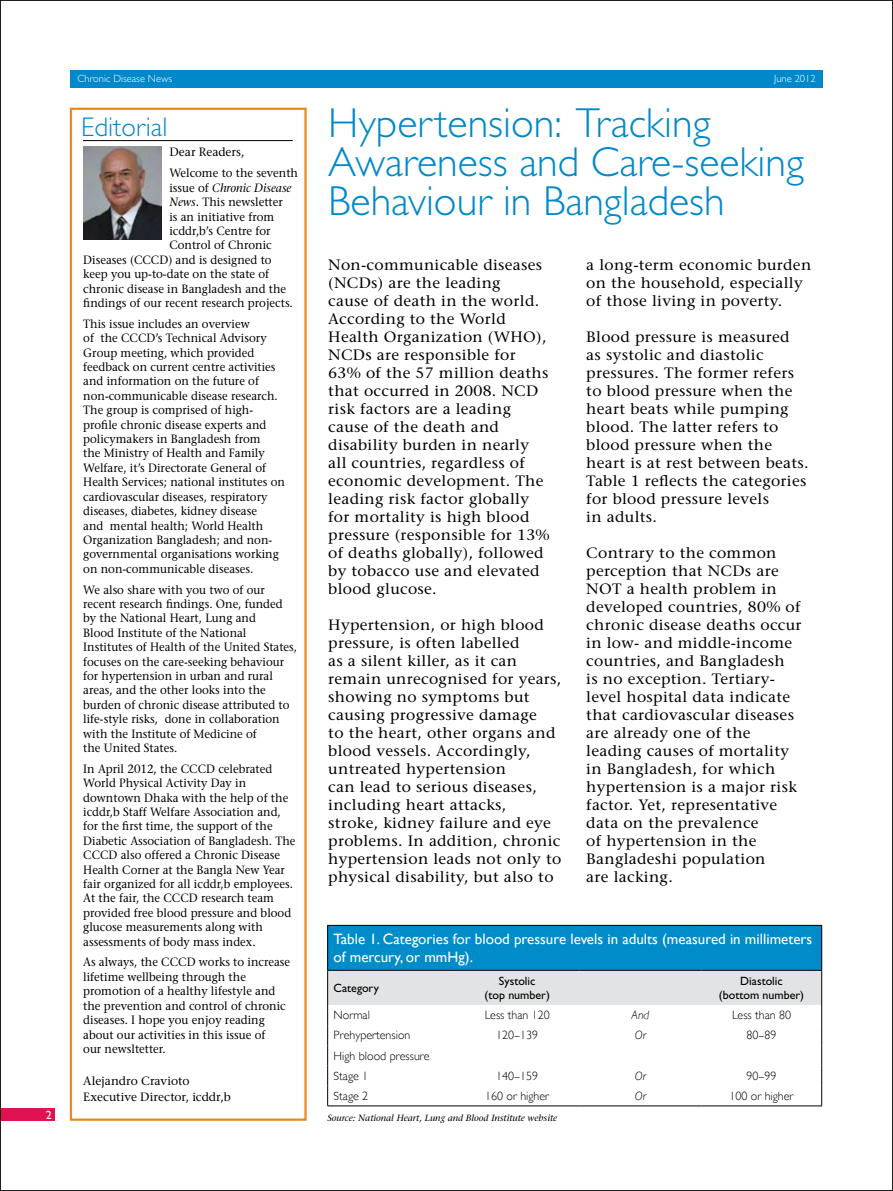
<style>
.page{position:relative;width:893px;height:1191px;background:#fff}
.page>*{position:absolute;margin:0;border:0;box-sizing:border-box;transform-origin:0 0}
.t1{font:300 42px/39px "Gill Sans Std";color:#0088ca}
.t2{font:300 27px "Gill Sans Std";color:#0088ca}
.t3{font:500 15px/18px "Stone Serif Std";letter-spacing:.02em;color:#000;scale:1.04 1}
.t4{font:15px/18px "Gill Sans";color:#fff}
.t5{font:500 12px/14.4px "Stone Serif Std";color:#000;scale:.95 1}
.t6{font:300 12px/20.2px "Gill Sans";color:#000}
.t7{font:500 12px/21.5px "Stone Serif Std";color:#000}
.t8{font:12px/14.4px "Gill Sans Std";color:#000;text-align:center}
.t9{font:italic 500 12px "Stone Serif Std";color:#000;scale:.95 1}
.t10{font:italic 300 12px "Gill Sans";color:#000}
.t11{font:12px "Gill Sans Std";color:#fff}
.t12{font:300 10.5px "Gill Sans Std";color:#fff}
.t13{font:italic 500 9px "Stone Serif Std";color:#000;scale:1.04 1}
.s1{font-style:normal}
.s2{font-style:italic}
</style>
<div class="page">
<div style="left:70px;top:108px;width:237px;height:1012px;border:2px solid #ea8923"></div>
<hr style="left:83px;top:140px;width:210px;height:1px;background:#000">
<img style="left:83px;top:147px;width:78px;height:93px">
<div style="left:328px;top:925px;width:494px;height:45px;background:#008cc9"></div>
<hr style="left:327px;top:925px;width:1px;height:45px;background:#000">
<hr style="left:821px;top:925px;width:1px;height:45px;background:#000">
<svg style="left:327px;top:971px;width:495px;height:134px"></svg>
<hr style="left:327px;top:1105px;width:128px;height:1px;background:#000">
<hr style="left:455px;top:1105px;width:124px;height:1px;background:#000">
<hr style="left:579px;top:1105px;width:122px;height:1px;background:#000">
<hr style="left:701px;top:1105px;width:121px;height:1px;background:#000">
<hr style="left:327px;top:925px;width:128px;height:1px;background:#000">
<hr style="left:455px;top:925px;width:124px;height:1px;background:#000">
<hr style="left:579px;top:925px;width:122px;height:1px;background:#000">
<hr style="left:701px;top:925px;width:121px;height:1px;background:#000">
<hr style="left:327px;top:970px;width:128px;height:1px;background:#000">
<hr style="left:455px;top:970px;width:124px;height:1px;background:#000">
<hr style="left:579px;top:970px;width:122px;height:1px;background:#000">
<hr style="left:701px;top:970px;width:121px;height:1px;background:#000">
<div style="left:71px;top:70px;width:752px;height:17px;background:#0088ca"></div>
<div style="left:0;top:1108px;width:55px;height:12px;background:#e11251"></div>
<p class="t11" style="left:46px;top:1108px;width:8px">2</p>
<p class="t12" style="left:77px;top:73px;width:96px">Chronic Disease News</p>
<p class="t12" style="left:774px;top:73px;width:43px">June 2012</p>
<h2 class="t2" style="left:81px;top:112px;width:88px">Editorial</h2>
<p class="t7" style="left:169px;top:141px;width:130px">Dear Readers,<br>Welcome to the seventh</p>
<p class="t9" style="left:169px;top:181px;width:130px"><span class="s1">issue of</span> Chronic Disease</p>
<p class="t5" style="left:169px;top:195px;width:121px"><span class="s2">News</span>. This newsletter</p>
<p class="t5" style="left:169px;top:209px;width:112px">is an initiative from</p>
<p class="t5" style="left:169px;top:224px;width:108px">icddr,b’s Centre for</p>
<p class="t5" style="left:169px;top:238px;width:109px">Control of Chronic</p>
<p class="t5" style="left:83px;top:252px;width:200px">Diseases (CCCD) and is designed to</p>
<p class="t5" style="left:83px;top:267px;width:197px">keep you up-to-date on the state of</p>
<p class="t5" style="left:83px;top:281px;width:215px">chronic disease in Bangladesh and the</p>
<p class="t5" style="left:83px;top:296px;width:222px">findings of our recent research projects.</p>
<p class="t5" style="left:83px;top:316px;width:214px">This issue includes an overview<br>of the CCCD’s Technical Advisory Group meeting, which provided feedback on current centre activities and information on the future of non-communicable disease research.<br>The group is comprised of high&shy;profile chronic disease experts and policymakers in Bangladesh from<br>the Ministry of Health and Family Welfare, it’s Directorate General of Health Services; national institutes on cardiovascular diseases, respiratory diseases, diabetes, kidney disease<br>and mental health; World Health Organization Bangladesh; and non&shy;governmental organisations working on non-communicable diseases.</p>
<p class="t5" style="left:83px;top:582px;width:227px">We also share with you two of our recent research findings. One, funded by the National Heart, Lung and<br>Blood Institute of the National Institutes of Health of the United States, focuses on the care-seeking behaviour for hypertension in urban and rural areas, and the other looks into the burden of chronic disease attributed to life-style risks, done in collaboration with the Institute of Medicine of<br>the United States.</p>
<p class="t5" style="left:83px;top:761px;width:225px">In April 2012, the CCCD celebrated World Physical Activity Day in downtown Dhaka with the help of the icddr,b Staff Welfare Association and, for the first time, the support of the Diabetic Association of Bangladesh. The CCCD also offered a Chronic Disease Health Corner at the Bangla New Year fair organized for all icddr,b employees.<br>At the fair, the CCCD research team provided free blood pressure and blood glucose measurements along with assessments of body mass index.</p>
<p class="t5" style="left:83px;top:955px;width:219px">As always, the CCCD works to increase lifetime wellbeing through the promotion of a healthy lifestyle and the prevention and control of chronic diseases. I hope you enjoy reading about our activities in this issue of<br>our newsltetter.</p>
<p class="t7" style="left:83px;top:1072px;width:149px;line-height:16.4px">Alejandro Cravioto<br>Executive Director, icddr,b</p>
<h1 class="t1" style="left:328px;top:104px;width:477px">Hypertension: Tracking<br>Awareness and Care-seeking<br>Behaviour in Bangladesh</h1>
<p class="t3" style="left:586px;top:256px;width:218px">a long-term economic burden on the household, especially of those living in poverty.</p>
<p class="t3" style="left:586px;top:328px;width:215px">Blood pressure is measured<br>as systolic and diastolic pressures. The former refers to blood pressure when the heart beats while pumping blood. The latter refers to blood pressure when the heart is at rest between beats.<br>Table 1 reflects the categories for blood pressure levels<br>in adults.</p>
<p class="t3" style="left:586px;top:544px;width:209px">Contrary to the common perception that NCDs are<br>NOT a health problem in developed countries, 80% of chronic disease deaths occur in low- and middle-income countries, and Bangladesh<br>is no exception. Tertiary&shy;level hospital data indicate that cardiovascular diseases are already one of the leading causes of mortality in Bangladesh, for which hypertension is a major risk factor. Yet, representative data on the prevalence<br>of hypertension in the<br>Bangladeshi population<br>are lacking.</p>
<p class="t3" style="left:328px;top:256px;width:214px">Non-communicable diseases (NCDs) are the leading<br>cause of death in the world.<br>According to the World<br>Health Organization (WHO),<br>NCDs are responsible for<br>63% of the 57 million deaths that occurred in 2008. NCD risk factors are a leading cause of the death and disability burden in nearly all countries, regardless of economic development. The leading risk factor globally for mortality is high blood pressure (responsible for 13% of deaths globally), followed by tobacco use and elevated blood glucose.</p>
<p class="t3" style="left:328px;top:616px;width:226px">Hypertension, or high blood pressure, is often labelled<br>as a silent killer, as it can remain unrecognised for years, showing no symptoms but causing progressive damage<br>to the heart, other organs and blood vessels. Accordingly, untreated hypertension<br>can lead to serious diseases, including heart attacks,<br>stroke, kidney failure and eye problems. In addition, chronic hypertension leads not only to physical disability, but also to</p>
<p class="t4" style="left:334px;top:930px;width:480px">Table 1. Categories for blood pressure levels in adults (measured in millimeters of mercury, or mmHg).</p>
<p class="t8" style="left:334px;top:980px;width:47px">Category</p>
<p class="t8" style="left:485px;top:973px;width:67px">Systolic<br>(top number)</p>
<p class="t8" style="left:719px;top:973px;width:87px">Diastolic (bottom number)</p>
<p class="t6" style="left:334px;top:1005px;width:38px">Normal</p>
<p class="t6" style="left:485px;top:1005px;width:67px">Less than 120</p>
<p class="t10" style="left:632px;top:1008px;width:19px">And</p>
<p class="t6" style="left:732px;top:1005px;width:61px">Less than 80</p>
<p class="t6" style="left:334px;top:1025px;width:78px">Prehypertension</p>
<p class="t6" style="left:496px;top:1025px;width:43px">120–139</p>
<p class="t10" style="left:635px;top:1028px;width:13px">Or</p>
<p class="t6" style="left:746px;top:1025px;width:31px">80–89</p>
<p class="t6" style="left:334px;top:1045px;width:98px">High blood pressure<br>Stage 1</p>
<p class="t6" style="left:496px;top:1065px;width:43px">140–159</p>
<p class="t10" style="left:635px;top:1069px;width:13px">Or</p>
<p class="t6" style="left:746px;top:1065px;width:31px">90–99</p>
<p class="t6" style="left:334px;top:1085px;width:36px">Stage 2</p>
<p class="t6" style="left:485px;top:1085px;width:66px">160 or higher</p>
<p class="t10" style="left:635px;top:1089px;width:13px">Or</p>
<p class="t6" style="left:729px;top:1085px;width:66px">100 or higher</p>
<p class="t13" style="left:327px;top:1112px;width:222px">Source: National Heart, Lung and Blood Institute website</p>
</div>
